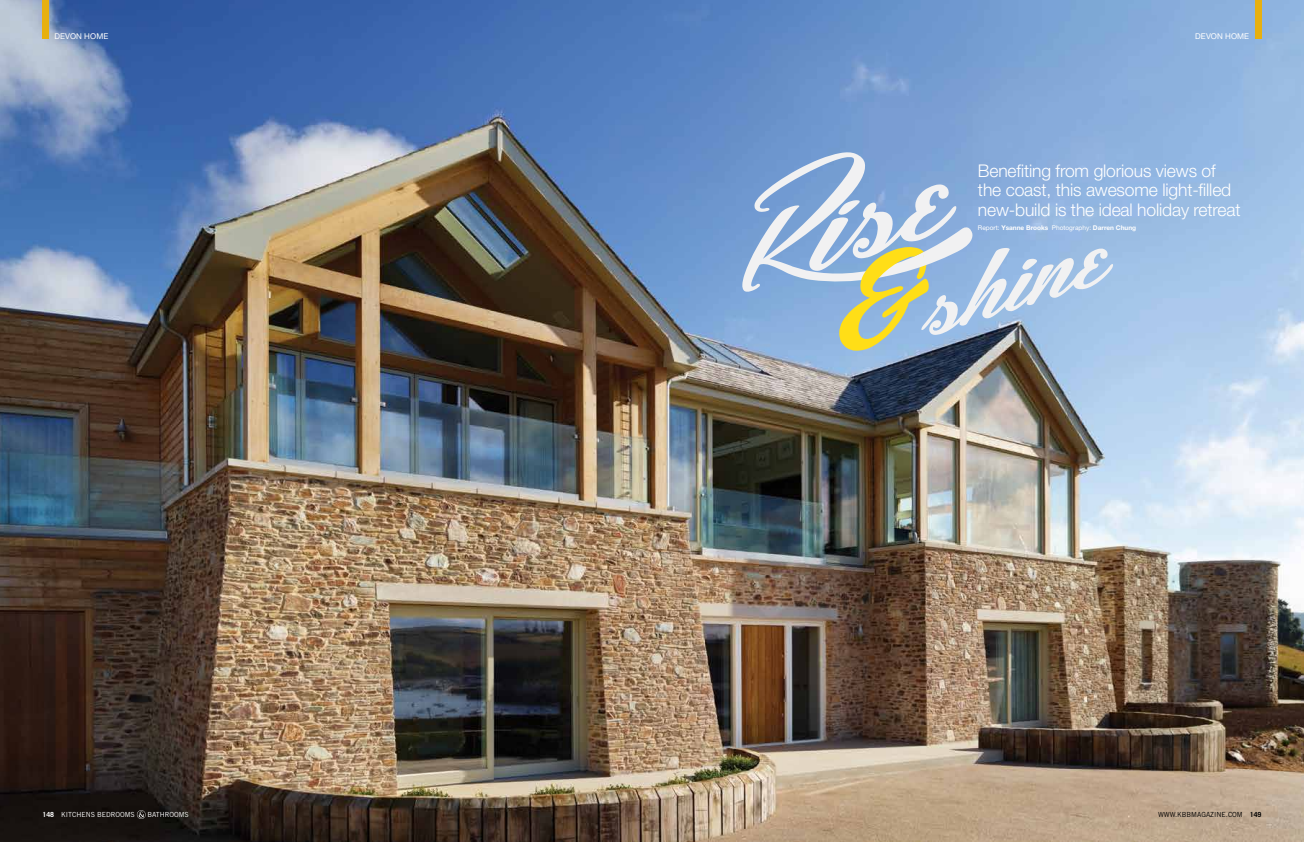
<style>
.page{position:relative;width:1304px;height:842px;background:#fff}
.page>*{position:absolute;margin:0;border:0;box-sizing:border-box;transform-origin:0 0}
.t1{font:300 17.5px/19.5px "Helvetica Neue LT";letter-spacing:-.01em;color:#fff}
.t2{font:8px "Helvetica Neue LT";letter-spacing:.015em;color:#fff}
.t3{font:7px "Trade Gothic LT";color:#fff}
.t4{font:7px "Trade Gothic LT";color:#000}
.t5{font:700 6.5px "Helvetica Neue LT";color:#fff}
.s1{font-weight:700}
.s2{font-weight:400}
</style>
<div class="page">
<img style="left:0;top:0;width:1304px;height:842px">
<svg style="left:742px;top:152px;width:371px;height:199px"></svg>
<div style="left:1255px;top:0;width:6px;height:39px;background:#e7b00f"></div>
<div style="left:43px;top:0;width:6px;height:39px;background:#e7b00f"></div>
<svg style="left:137px;top:810px;width:9px;height:9px"></svg>
<p class="t2" style="left:54px;top:31px;width:56px">devon Home</p>
<p class="t3" style="left:43px;top:810px;width:94px"><span class="s1">148</span> KITCHENS BEDROOMS</p>
<p class="t3" style="left:147px;top:810px;width:43px">BATHROOMS</p>
<p class="t2" style="left:1195px;top:31px;width:56px">DEVON HOME</p>
<p class="t1" style="left:978px;top:161px;width:264px">Benefiting from glorious views of the coast, this awesome light-filled new-build is the ideal holiday retreat</p>
<p class="t5" style="left:978px;top:224px;width:160px"><span class="s2">Report:</span> Ysanne Brooks <span class="s2">Photography:</span> Darren Chung</p>
<p class="t4" style="left:1158px;top:810px;width:105px">WWW.KBBMAGAZINE.COM <span class="s1">149</span></p>
</div>
